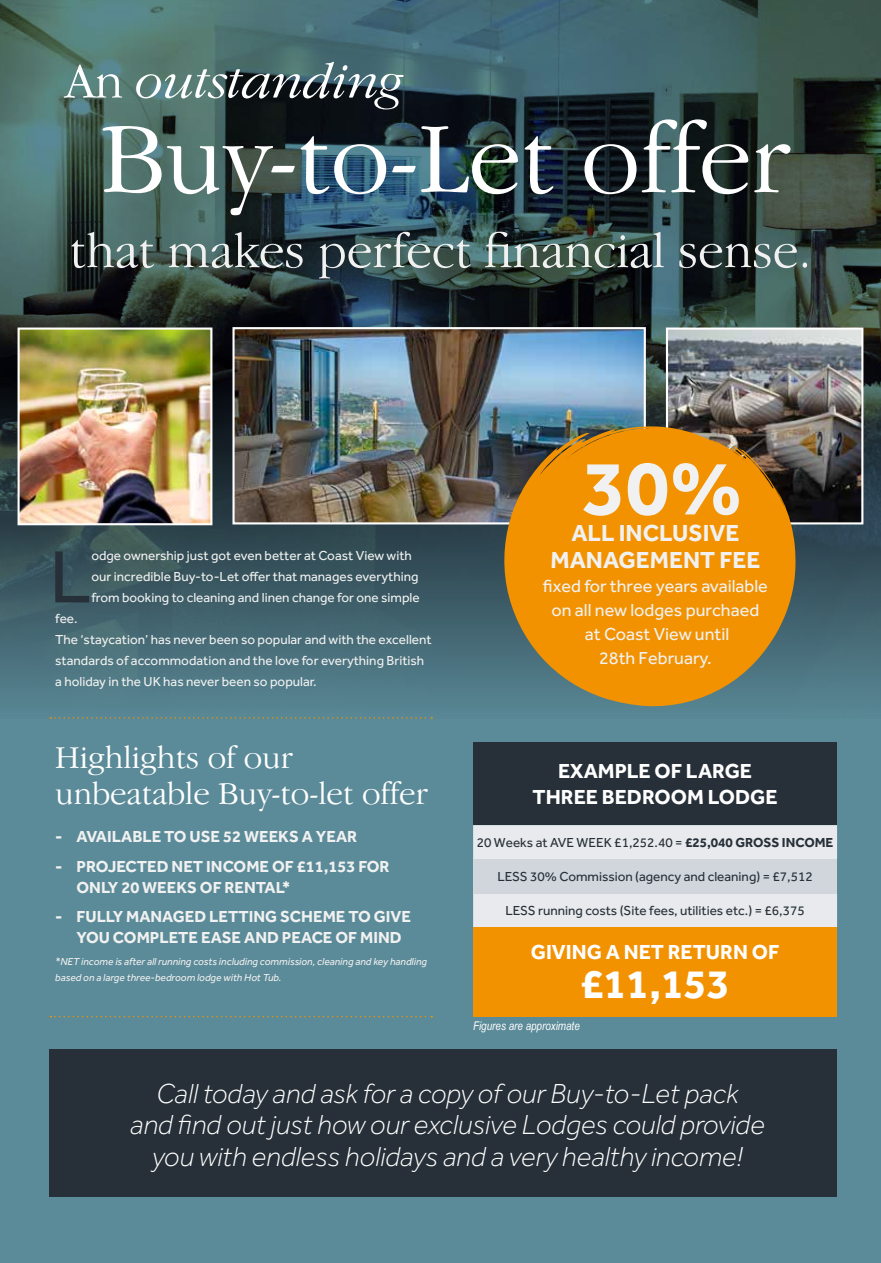
<style>
.page{position:relative;width:881px;height:1263px;background:#fff}
.page>*{position:absolute;margin:0;border:0;box-sizing:border-box;transform-origin:0 0}
.t1{font:300 104.85px "Garamond IT Cby BT";color:#fff}
.t2{font:700 79.5px "Effra";color:#f0f1f0}
.t3{font:76.5px "Effra";color:#273038}
.t4{font:300 51px "Garamond IT Cby BT";color:#f0f1f0}
.t5{font:italic 300 51px "Garamond IT Cby BT";color:#fff}
.t6{font:700 42px "Effra";color:#fff}
.t7{font:300 33px/36px "Garamond IT Cby BT";color:#fff}
.t8{font:italic 300 28.5px/31.5px "Effra";color:#fff;text-align:center}
.t9{font:700 24px/27px "Effra";color:#f0f1f0;text-align:center}
.t10{font:700 21px/25.5px "Effra";color:#fff;text-align:center}
.t11{font:18px/24px "Effra";color:#f0f1f0;text-align:center}
.t12{font:700 16.5px/21px "Effra";color:#f0f1f0}
.t13{font:13.5px/21px "Effra";color:#f0f1f0}
.t14{font:13.5px "Effra";color:#273038}
.t15{font:italic 12px "Arial Narrow";color:#fff}
.t16{font:italic 10.5px/15.8px "Effra";color:#f0f1f0}
.s1{font-style:normal}
.s2{font-weight:700}
</style>
<div class="page">
<div style="left:0;top:0;width:880px;height:1263px;background:#5b8a98"></div>
<img style="left:0;top:0;width:880px;height:719px">
<img style="left:21px;top:330px;width:188px;height:192px">
<div style="left:18px;top:327px;width:194px;height:198px;border:2px solid #fff"></div>
<img style="left:668px;top:330px;width:192px;height:191px">
<div style="left:665px;top:327px;width:198px;height:197px;border:2px solid #fff"></div>
<img style="left:235px;top:330px;width:407px;height:191px">
<div style="left:232px;top:327px;width:413px;height:197px;border:2px solid #fff"></div>
<svg style="left:501px;top:426px;width:294px;height:289px;background:#c8871c"></svg>
<svg style="left:50px;top:717px;width:382px;height:2px"></svg>
<svg style="left:50px;top:1016px;width:382px;height:1px"></svg>
<div style="left:473px;top:743px;width:363px;height:82px;background:#273038"></div>
<div style="left:473px;top:825px;width:363px;height:102px;background:#e8eaed"></div>
<div style="left:473px;top:859px;width:363px;height:34px;background:#d1d6dc"></div>
<div style="left:473px;top:927px;width:363px;height:89px;background:#f39200"></div>
<div style="left:50px;top:1049px;width:786px;height:147px;background:#273038"></div>
<h3 class="t5" style="left:65px;top:51px;width:339px"><span class="s1">An</span> outstanding</h3>
<h1 class="t1" style="left:100px;top:97px;width:691px">Buy-to-Let offer</h1>
<h3 class="t4" style="left:70px;top:221px;width:742px">that makes perfect financial sense.</h3>
<h3 class="t3" style="left:49px;top:532px;width:43px">L</h3>
<p class="t13" style="left:91px;top:545px;width:330px">odge ownership just got even better at Coast View with our incredible Buy-to-Let offer that manages everything from booking to cleaning and linen change for one simple</p>
<p class="t13" style="left:55px;top:608px;width:378px">fee.<br>The ‘staycation’ has never been so popular and with the excellent standards of accommodation and the love for everything British a holiday in the UK has never been so popular.</p>
<h3 class="t7" style="left:55px;top:739px;width:374px">Highlights of our unbeatable Buy-to-let offer</h3>
<p class="t12" style="left:55px;top:826px;width:303px">- AVAILABLE TO USE 52 WEEKS A YEAR</p>
<p class="t12" style="left:76px;top:855px;width:314px;text-indent:-21px">- PROJECTED NET INCOME OF £11,153 FOR<br>ONLY 20 WEEKS OF RENTAL*</p>
<p class="t12" style="left:76px;top:906px;width:336px;text-indent:-21px">- FULLY MANAGED LETTING SCHEME TO GIVE<br>YOU COMPLETE EASE AND PEACE OF MIND</p>
<p class="t16" style="left:55px;top:953px;width:373px">*NET income is after all running costs including commission, cleaning and key handling based on a large three-bedroom lodge with Hot Tub.</p>
<h2 class="t2" style="left:582px;top:439px;width:162px">30%</h2>
<h3 class="t9" style="left:550px;top:519px;width:211px">ALL INCLUSIVE<br>MANAGEMENT FEE</h3>
<h3 class="t11" style="left:542px;top:574px;width:226px">fixed for three years available on all new lodges purchaed at Coast View until<br>28th February.</h3>
<h3 class="t10" style="left:532px;top:758px;width:246px">EXAMPLE OF LARGE<br>THREE BEDROOM LODGE</h3>
<p class="t14" style="left:476px;top:834px;width:358px">20 Weeks at AVE WEEK £1,252.40 = <span class="s2">£25,040 GROSS INCOME</span></p>
<p class="t14" style="left:497px;top:868px;width:317px">LESS 30% Commission (agency and cleaning) = £7,512</p>
<p class="t14" style="left:505px;top:902px;width:301px">LESS running costs (Site fees, utilities etc.) = £6,375</p>
<h3 class="t10" style="left:530px;top:939px;width:250px">GIVING A NET RETURN OF</h3>
<h3 class="t6" style="left:580px;top:959px;width:151px">£11,153</h3>
<p class="t15" style="left:473px;top:1018px;width:108px">Figures are approximate</p>
<h3 class="t8" style="left:130px;top:1077px;width:636px">Call today and ask for a copy of our Buy-to-Let pack<br>and find out just how our exclusive Lodges could provide you with endless holidays and a very healthy income!</h3>
</div>
